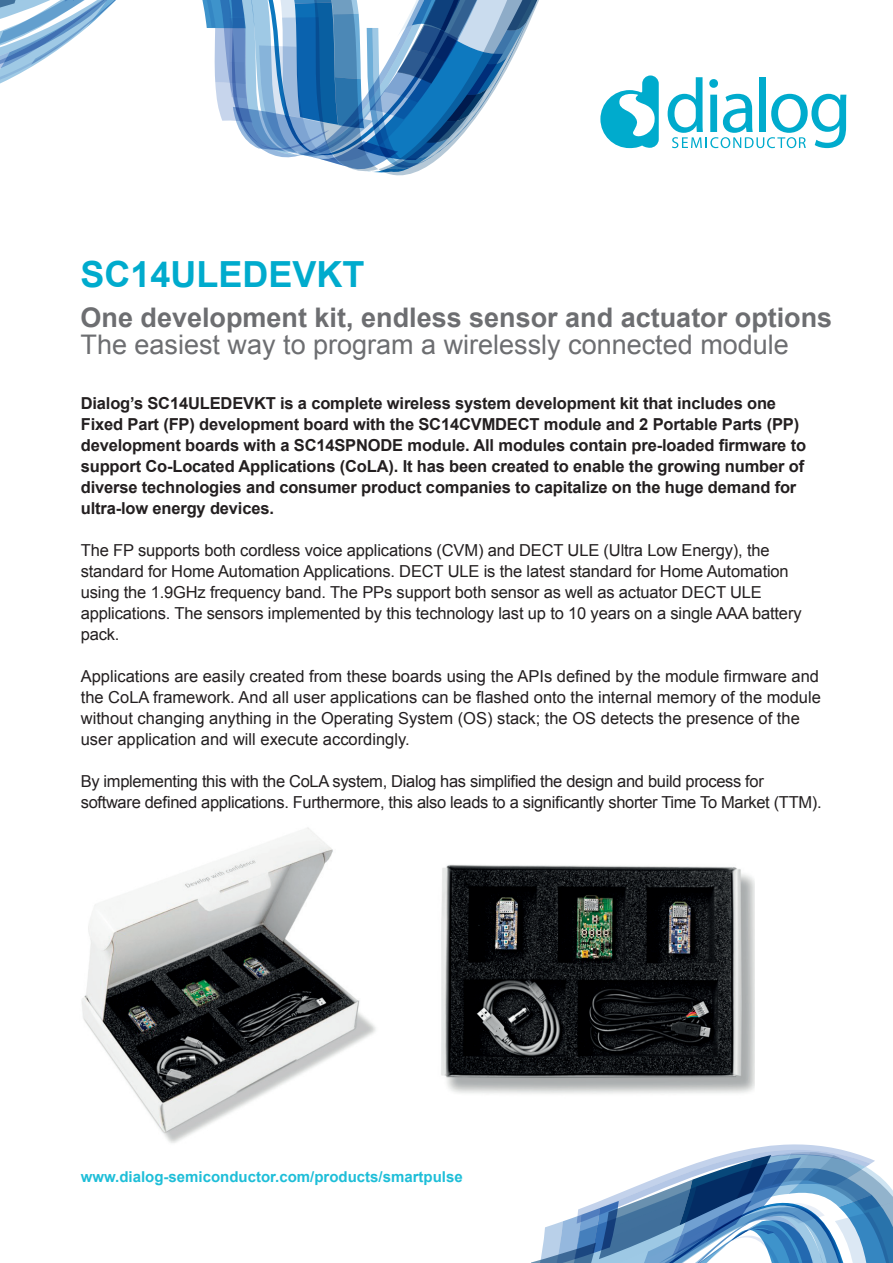
<style>
.page{position:relative;width:893px;height:1263px;background:#fff}
.page>*{position:absolute;margin:0;border:0;box-sizing:border-box;transform-origin:0 0}
.t1{font:700 36px "Arial";color:#00abcd}
.t2{font:700 27px "Arial";color:#6d6e71}
.t3{font:27px "Arial";color:#6d6e71}
.t4{font:16.5px/21px "Arial";letter-spacing:-.01em;color:#231f20}
.t5{font:700 16.5px/21px "Arial";letter-spacing:-.01em;color:#231f20}
.t6{font:700 15px "Arial";color:#1ebed8}
</style>
<div class="page">
<svg style="left:600px;top:75px;width:59px;height:73px"></svg>
<svg style="left:667px;top:77px;width:179px;height:71px"></svg>
<svg style="left:531px;top:1144px;width:362px;height:119px"></svg>
<svg style="left:0;top:0;width:539px;height:172px"></svg>
<img style="left:441px;top:864px;width:314px;height:230px">
<img style="left:81px;top:827px;width:295px;height:316px">
<h1 class="t1" style="left:81px;top:261px;width:286px">SC14ULEDEVKT</h1>
<h2 class="t2" style="left:81px;top:307px;width:753px">One development kit, endless sensor and actuator options</h2>
<h2 class="t3" style="left:81px;top:334px;width:710px">The easiest way to program a wirelessly connected module</h2>
<p class="t5" style="left:81px;top:394px;width:727px">Dialog’s SC14ULEDEVKT is a complete wireless system development kit that includes one Fixed Part (FP) development board with the SC14CVMDECT module and 2 Portable Parts (PP) development boards with a SC14SPNODE module. All modules contain pre-loaded firmware to support Co-Located Applications (CoLA). It has been created to enable the growing number of diverse technologies and consumer product companies to capitalize on the huge demand for ultra-low energy devices.</p>
<p class="t4" style="left:81px;top:541px;width:722px">The FP supports both cordless voice applications (CVM) and DECT ULE (Ultra Low Energy), the standard for Home Automation Applications. DECT ULE is the latest standard for Home Automation using the 1.9GHz frequency band. The PPs support both sensor as well as actuator DECT ULE applications. The sensors implemented by this technology last up to 10 years on a single AAA battery pack.</p>
<p class="t4" style="left:81px;top:666px;width:742px">Applications are easily created from these boards using the APIs defined by the module firmware and the CoLA framework. And all user applications can be flashed onto the internal memory of the module without changing anything in the Operating System (OS) stack; the OS detects the presence of the user application and will execute accordingly.</p>
<p class="t4" style="left:81px;top:771px;width:742px">By implementing this with the CoLA system, Dialog has simplified the design and build process for software defined applications. Furthermore, this also leads to a significantly shorter Time To Market (TTM).</p>
<p class="t6" style="left:81px;top:1171px;width:384px">www.dialog-semiconductor.com/products/smartpulse</p>
</div>
